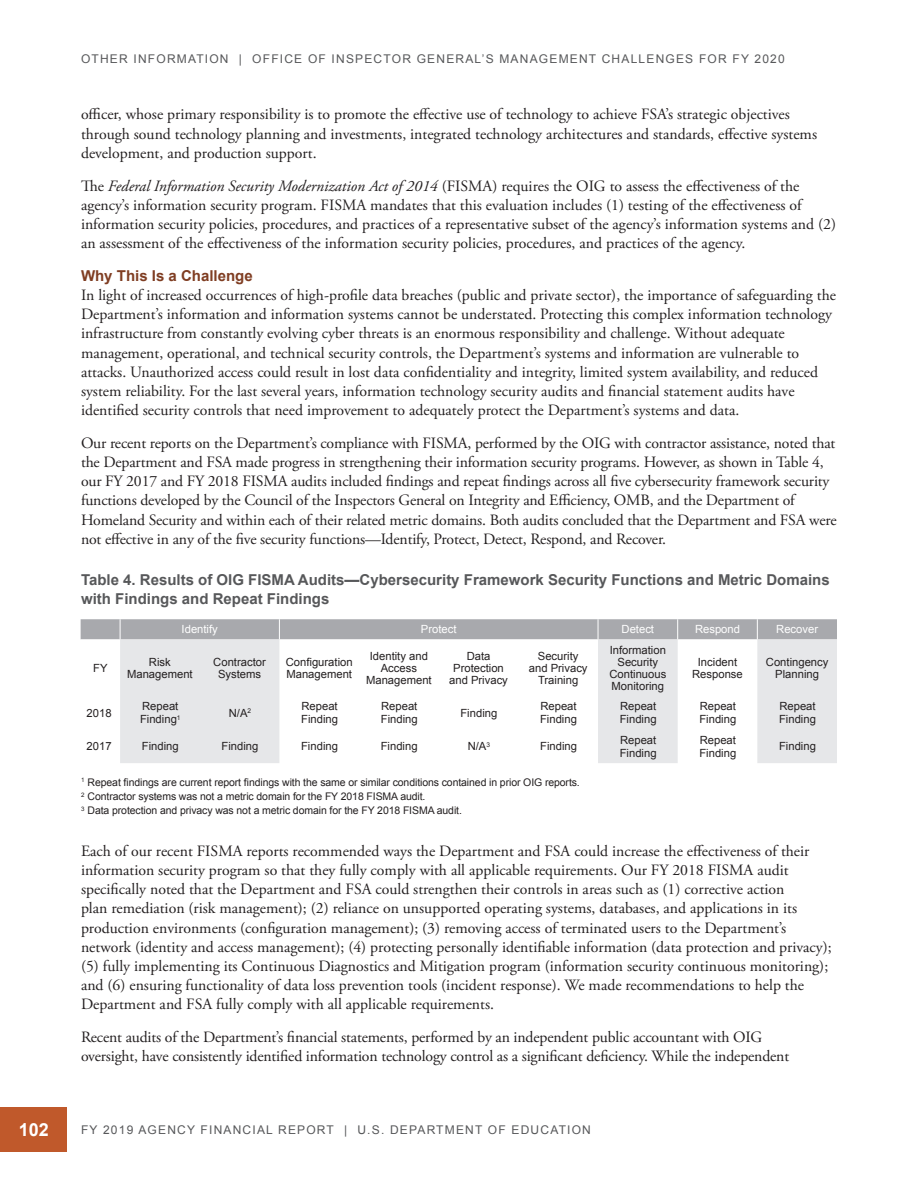
<style>
.page{position:relative;width:918px;height:1188px;background:#fff}
.page>*{position:absolute;margin:0;border:0;box-sizing:border-box;transform-origin:0 0}
.t1{font:700 18px "Arial";color:#fff}
.t2{font:15.75px/19.2px "Adobe Garamond Pro";color:#231f20}
.t3{font:700 15px/19.5px "Arial";color:#57585a}
.t4{font:700 15px "Arial";color:#7f3d22}
.t5{font:12px "Arial";letter-spacing:.1em;color:#57585a}
.t6{font:11.25px/12px "Arial";color:#231f20}
.t7{font:11.25px "Arial";color:#fff}
.t8{font:10.5px/14.2px "Arial";letter-spacing:-.01em;color:#231f20}
.s1{font-style:italic}
</style>
<div class="page">
<div style="left:0;top:1107px;width:68px;height:45px;background:#c0592b"></div>
<svg style="left:120px;top:639px;width:717px;height:124px"></svg>
<div style="left:81px;top:619px;width:756px;height:20px;background:#a8a9ad"></div>
<p class="t5" style="left:81px;top:51px;width:705px">OTHER INFORMATION | OFFICE OF INSPECTOR GENERAL’S MANAGEMENT CHALLENGES FOR FY 2020</p>
<p class="t2" style="left:81px;top:105px;width:738px">officer, whose primary responsibility is to promote the effective use of technology to achieve FSA’s strategic objectives through sound technology planning and investments, integrated technology architectures and standards, effective systems development, and production support.</p>
<p class="t2" style="left:81px;top:176px;width:757px">The <span class="s1">Federal Information Security Modernization Act of 2014</span> (FISMA) requires the OIG to assess the effectiveness of the agency’s information security program. FISMA mandates that this evaluation includes (1) testing of the effectiveness of information security policies, procedures, and practices of a representative subset of the agency’s information systems and (2) an assessment of the effectiveness of the information security policies, procedures, and practices of the agency.</p>
<h3 class="t4" style="left:81px;top:266px;width:173px">Why This Is a Challenge</h3>
<p class="t2" style="left:81px;top:286px;width:757px">In light of increased occurrences of high-profile data breaches (public and private sector), the importance of safeguarding the Department’s information and information systems cannot be understated. Protecting this complex information technology infrastructure from constantly evolving cyber threats is an enormous responsibility and challenge. Without adequate management, operational, and technical security controls, the Department’s systems and information are vulnerable to attacks. Unauthorized access could result in lost data confidentiality and integrity, limited system availability, and reduced system reliability. For the last several years, information technology security audits and financial statement audits have identified security controls that need improvement to adequately protect the Department’s systems and data.</p>
<p class="t2" style="left:81px;top:434px;width:757px">Our recent reports on the Department’s compliance with FISMA, performed by the OIG with contractor assistance, noted that the Department and FSA made progress in strengthening their information security programs. However, as shown in Table 4, our FY 2017 and FY 2018 FISMA audits included findings and repeat findings across all five cybersecurity framework security functions developed by the Council of the Inspectors General on Integrity and Efficiency, OMB, and the Department of Homeland Security and within each of their related metric domains. Both audits concluded that the Department and FSA were not effective in any of the five security functions—Identify, Protect, Detect, Respond, and Recover.</p>
<p class="t3" style="left:81px;top:570px;width:750px">Table 4. Results of OIG FISMA Audits—Cybersecurity Framework Security Functions and Metric Domains with Findings and Repeat Findings</p>
<p class="t7" style="left:182px;top:622px;width:38px">Identify</p>
<p class="t7" style="left:421px;top:622px;width:37px">Protect</p>
<p class="t7" style="left:622px;top:622px;width:34px">Detect</p>
<p class="t7" style="left:695px;top:622px;width:47px">Respond</p>
<p class="t7" style="left:776px;top:622px;width:43px">Recover</p>
<p class="t6" style="left:93px;top:662px;width:16px">FY</p>
<p class="t6" style="left:127px;top:656px;width:67px;text-align:center">Risk<br>Management</p>
<p class="t6" style="left:213px;top:656px;width:54px;text-align:center">Contractor<br>Systems</p>
<p class="t6" style="left:286px;top:656px;width:68px">Configuration<br>Management</p>
<p class="t6" style="left:366px;top:650px;width:67px;text-align:center">Identity and<br>Access<br>Management</p>
<p class="t6" style="left:449px;top:650px;width:60px;text-align:center">Data<br>Protection and Privacy</p>
<p class="t6" style="left:529px;top:650px;width:60px;text-align:center">Security and Privacy<br>Training</p>
<p class="t6" style="left:609px;top:644px;width:58px;text-align:center">Information<br>Security<br>Continuous<br>Monitoring</p>
<p class="t6" style="left:692px;top:656px;width:52px;text-align:center">Incident<br>Response</p>
<p class="t6" style="left:766px;top:656px;width:64px;text-align:center">Contingency<br>Planning</p>
<p class="t6" style="left:87px;top:707px;width:27px">2018</p>
<p class="t6" style="left:140px;top:699px;width:42px;line-height:13.5px">Repeat<br>Finding<sup>1</sup></p>
<p class="t6" style="left:229px;top:707px;width:24px">N/A<sup>2</sup></p>
<p class="t6" style="left:301px;top:699px;width:38px;line-height:13.5px">Repeat<br>Finding</p>
<p class="t6" style="left:381px;top:699px;width:38px;line-height:13.5px">Repeat<br>Finding</p>
<p class="t6" style="left:460px;top:707px;width:38px">Finding</p>
<p class="t6" style="left:540px;top:699px;width:38px;line-height:13.5px">Repeat<br>Finding</p>
<p class="t6" style="left:620px;top:699px;width:38px;line-height:13.5px">Repeat<br>Finding</p>
<p class="t6" style="left:699px;top:699px;width:38px;line-height:13.5px">Repeat<br>Finding</p>
<p class="t6" style="left:779px;top:699px;width:38px;line-height:13.5px">Repeat<br>Finding</p>
<p class="t6" style="left:87px;top:741px;width:27px">2017</p>
<p class="t6" style="left:142px;top:741px;width:38px">Finding</p>
<p class="t6" style="left:221px;top:741px;width:38px">Finding</p>
<p class="t6" style="left:301px;top:741px;width:38px">Finding</p>
<p class="t6" style="left:381px;top:741px;width:38px">Finding</p>
<p class="t6" style="left:468px;top:741px;width:24px">N/A<sup>3</sup></p>
<p class="t6" style="left:540px;top:741px;width:38px">Finding</p>
<p class="t6" style="left:620px;top:733px;width:38px;line-height:13.5px">Repeat<br>Finding</p>
<p class="t6" style="left:699px;top:733px;width:38px;line-height:13.5px">Repeat<br>Finding</p>
<p class="t6" style="left:779px;top:741px;width:38px">Finding</p>
<p class="t8" style="left:81px;top:775px;width:500px"><sup>1</sup> Repeat findings are current report findings with the same or similar conditions contained in prior OIG reports.<br><sup>2</sup> Contractor systems was not a metric domain for the FY 2018 FISMA audit.<br><sup>3</sup> Data protection and privacy was not a metric domain for the FY 2018 FISMA audit.</p>
<p class="t2" style="left:81px;top:842px;width:752px">Each of our recent FISMA reports recommended ways the Department and FSA could increase the effectiveness of their information security program so that they fully comply with all applicable requirements. Our FY 2018 FISMA audit specifically noted that the Department and FSA could strengthen their controls in areas such as (1) corrective action<br>plan remediation (risk management); (2) reliance on unsupported operating systems, databases, and applications in its production environments (configuration management); (3) removing access of terminated users to the Department’s network (identity and access management); (4) protecting personally identifiable information (data protection and privacy); (5) fully implementing its Continuous Diagnostics and Mitigation program (information security continuous monitoring); and (6) ensuring functionality of data loss prevention tools (incident response). We made recommendations to help the Department and FSA fully comply with all applicable requirements.</p>
<p class="t2" style="left:81px;top:1028px;width:710px">Recent audits of the Department’s financial statements, performed by an independent public accountant with OIG oversight, have consistently identified information technology control as a significant deficiency. While the independent</p>
<p class="t1" style="left:19px;top:1118px;width:32px">102</p>
<p class="t5" style="left:81px;top:1122px;width:511px">FY 2019 AGENCY FINANCIAL REPORT | U.S. DEPARTMENT OF EDUCATION</p>
</div>
